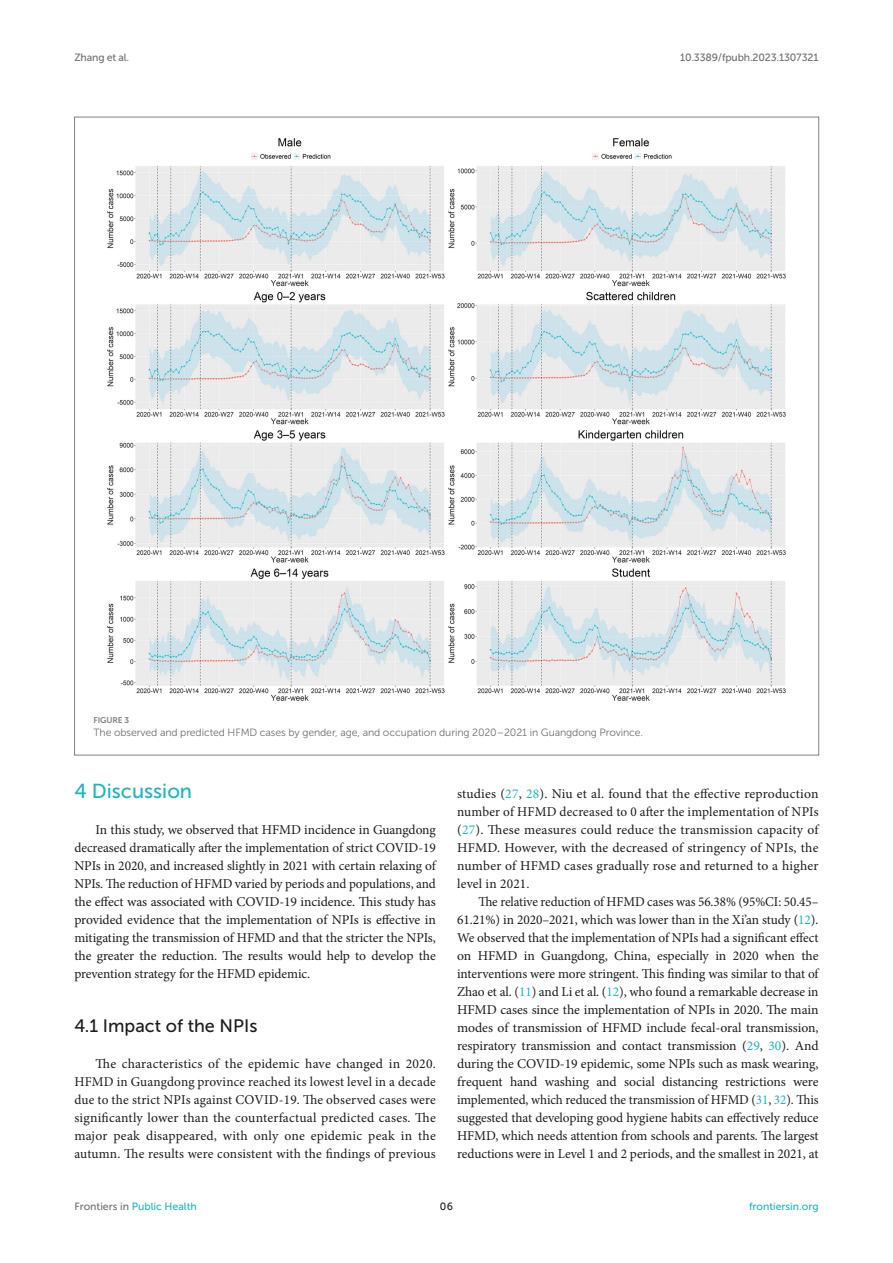
<style>
.page{position:relative;width:893px;height:1263px;background:#fff}
.page>*{position:absolute;margin:0;border:0;box-sizing:border-box;transform-origin:0 0}
.HEAD_1{font:20.25px "Museo Sans 500";color:#1db5c3}
.HEAD_2{font:18px "Museo Sans 500";color:#1b1c1b}
.TEXT_FLUSH{font:13.5px/18px "Minion Pro";letter-spacing:.01em;color:#1b1c1b;text-align:justify}
.TEXT{font:13.5px/18px "Minion Pro";letter-spacing:-.005em;color:#1b1c1b;text-align:justify}
.FIG_LEG{font:10.5px "Museo Sans 300";letter-spacing:-.01em;color:#706f70}
.t1{font:10.5px "Museo Sans 500";color:#1db5c3}
.t2{font:10.5px "Museo Sans 500";letter-spacing:-.015em;color:#706f70}
.t3{font:10.5px "Museo Sans 500";color:#1b1c1b}
.FIG_HD{font:8.25px "Museo Sans 700";letter-spacing:-.01em;color:#7e7f7f}
.s1{color:#1db5c3}
.s2{color:#706f70}
</style>
<div class="page">
<img style="left:107px;top:138px;width:679px;height:563px">
<p class="t2" style="left:74px;top:51px;width:56px">Zhang et al.</p>
<p class="t2" style="left:680px;top:51px;width:140px">10.3389/fpubh.2023.1307321</p>
<p class="FIG_HD" style="left:94px;top:715px;width:37px">FIGURE 3</p>
<p class="FIG_LEG" style="left:94px;top:727px;width:551px">The observed and predicted HFMD cases by gender, age, and occupation during 2020–2021 in Guangdong Province.</p>
<p class="HEAD_1" style="left:74px;top:780px;width:119px">4 Discussion</p>
<p class="TEXT_FLUSH" style="left:74px;top:821px;width:363px;text-indent:21px">In this study, we observed that HFMD incidence in Guangdong decreased dramatically after the implementation of strict COVID-19<br>NPIs in 2020, and increased slightly in 2021 with certain relaxing of NPIs. The reduction of HFMD varied by periods and populations, and the effect was associated with COVID-19 incidence. This study has provided evidence that the implementation of NPIs is effective in mitigating the transmission of HFMD and that the stricter the NPIs, the greater the reduction. The results would help to develop the prevention strategy for the HFMD epidemic.</p>
<p class="HEAD_2" style="left:74px;top:1016px;width:185px">4.1 Impact of the NPIs</p>
<p class="TEXT_FLUSH" style="left:74px;top:1055px;width:363px;text-indent:21px">The characteristics of the epidemic have changed in 2020.<br>HFMD in Guangdong province reached its lowest level in a decade due to the strict NPIs against COVID-19. The observed cases were significantly lower than the counterfactual predicted cases. The major peak disappeared, with only one epidemic peak in the autumn. The results were consistent with the findings of previous</p>
<p class="TEXT_FLUSH" style="left:457px;top:785px;width:363px">studies (<span class="s1">27</span>, <span class="s1">28</span>). Niu et al. found that the effective reproduction number of HFMD decreased to 0 after the implementation of NPIs (<span class="s1">27</span>). These measures could reduce the transmission capacity of HFMD. However, with the decreased of stringency of NPIs, the number of HFMD cases gradually rose and returned to a higher level in 2021.</p>
<p class="TEXT" style="left:457px;top:893px;width:363px;text-indent:21px">The relative reduction of HFMD cases was 56.38% (95%CI: 50.45– 61.21%) in 2020–2021, which was lower than in the Xi’an study (<span class="s1">12</span>).<br>We observed that the implementation of NPIs had a significant effect on HFMD in Guangdong, China, especially in 2020 when the interventions were more stringent. This finding was similar to that of Zhao et al. (<span class="s1">11</span>) and Li et al. (<span class="s1">12</span>), who found a remarkable decrease in HFMD cases since the implementation of NPIs in 2020. The main modes of transmission of HFMD include fecal-oral transmission, respiratory transmission and contact transmission (<span class="s1">29</span>, <span class="s1">30</span>). And during the COVID-19 epidemic, some NPIs such as mask wearing, frequent hand washing and social distancing restrictions were implemented, which reduced the transmission of HFMD (<span class="s1">31</span>, <span class="s1">32</span>). This suggested that developing good hygiene habits can effectively reduce HFMD, which needs attention from schools and parents. The largest reductions were in Level 1 and 2 periods, and the smallest in 2021, at</p>
<p class="t1" style="left:74px;top:1200px;width:124px"><span class="s2">Frontiers in</span> Public Health</p>
<p class="t3" style="left:440px;top:1200px;width:15px">06</p>
<p class="t1" style="left:749px;top:1200px;width:71px">frontiersin.org</p>
</div>
